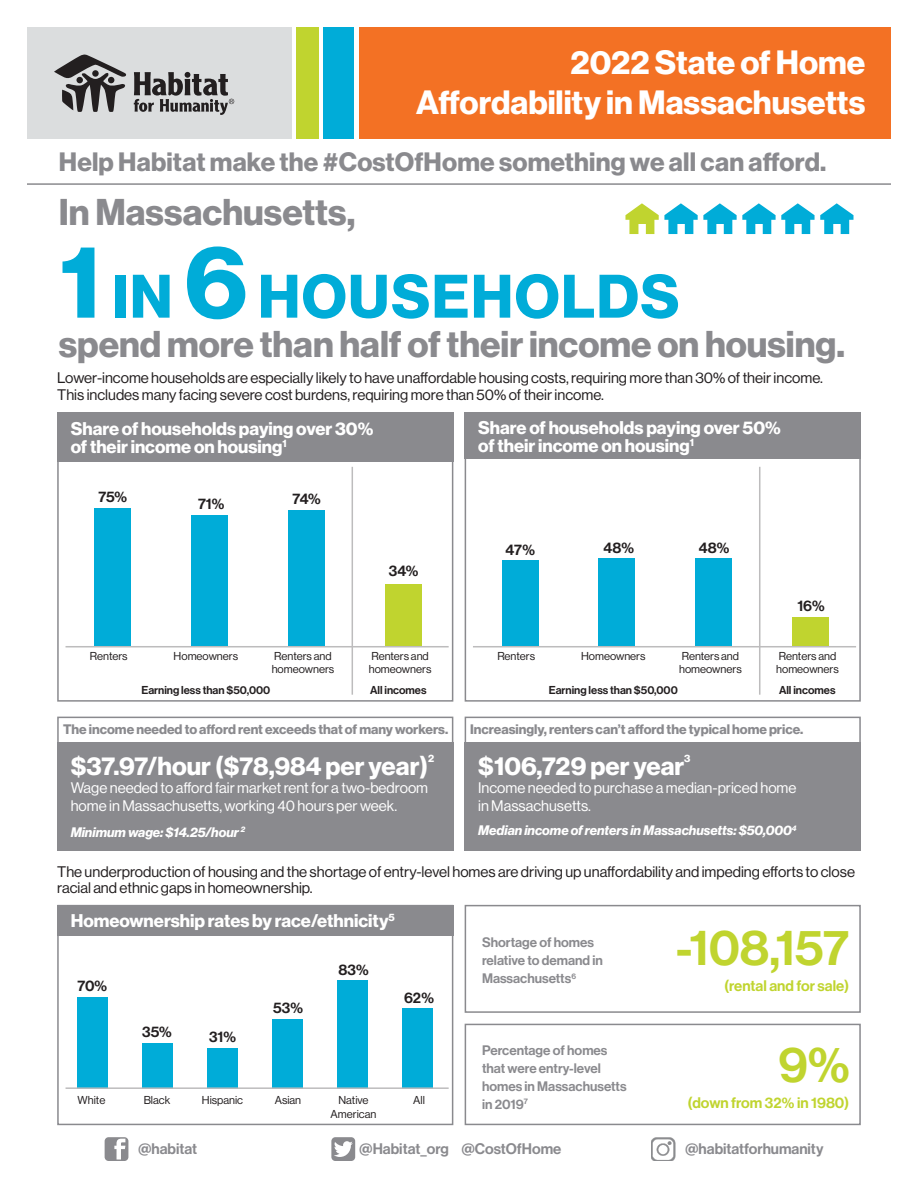
<style>
.page{position:relative;width:918px;height:1188px;background:#fff}
.page>*{position:absolute;margin:0;border:0;box-sizing:border-box;transform-origin:0 0}
.t1{font:245.25px "Chartwell Bars Vertical";color:#00acd8;scale:1.96 1}
.t2{font:174.15px "Chartwell Bars Vertical";color:#00acd8;scale:2.29 1}
.t3{font:60px "N Haas Grotesk DS Pro 75 Bd";letter-spacing:.025em;color:#00acd8}
.Box_1_Copy{font:49.5px "N Haas Grotesk DS Pro 65 Md";letter-spacing:-.005em;color:#c0d42f}
.State_text_in_gray{font:36.45px "N Haas Grotesk DS Pro 75 Bd";color:#8a8a8e}
.Top_Header_in_White{font:33px/39.6px "N Haas Grotesk DS Pro 75 Bd";color:#fff;text-align:right}
.t4{font:25.95px "N Haas Grotesk DS Pro 75 Bd";letter-spacing:.005em;color:#8a8a8e}
.Box_1_Header{font:25.5px "N Haas Grotesk DS Pro 75 Bd";color:#fff}
.Paragraph_Style_2{font:18px/18.6px "N Haas Grotesk DS Pro 75 Bd";color:#fff}
.t5{font:15px/16.5px "N Haas Grotesk DS Pro 55 Rg";color:#231f20}
.Box_1_Copy-2{font:15px/18px "N Haas Grotesk DS Pro 55 Rg";color:#fff}
.t6{font:15px "N Haas Grotesk DS Pro 65 Md";color:#8a8a8e}
.t7{font:15px "N Haas Grotesk DS Pro 65 Md";color:#231f20}
.Box_1_Copy-3{font:15px "N Haas Grotesk DS Pro 65 Md";color:#c0d42f}
.Box_1_Copy-4{font:13.5px/18px "N Haas Grotesk DS Pro 65 Md";color:#8a8a8e}
.t8{font:13.5px "N Haas Grotesk DS Pro 75 Bd";color:#8a8a8e}
.Box_1_Italic{font:13.5px "N Haas Grotesk DS Pro 76 Bd It";color:#fff}
.t9{font:11.25px/13.5px "N Haas Grotesk DS Pro 55 Rg";color:#231f20}
.t10{font:11.25px "N Haas Grotesk DS Pro 65 Md";color:#231f20}
.Box_1_Header-2{font:10.5px "N Haas Grotesk DS Pro 75 Bd";color:#fff}
.s1{font-size:97.5px}
.s2{color:#c0d42f}
</style>
<div class="page">
<div style="left:359px;top:27px;width:532px;height:112px;background:#f37124"></div>
<div style="left:324px;top:27px;width:30px;height:112px;background:#00acd8"></div>
<div style="left:296px;top:27px;width:23px;height:112px;background:#c0d42f"></div>
<div style="left:27px;top:27px;width:264px;height:112px;background:#dbddde"></div>
<svg style="left:54px;top:55px;width:73px;height:57px"></svg>
<svg style="left:134px;top:72px;width:100px;height:43px"></svg>
<svg style="left:105px;top:1137px;width:23px;height:24px"></svg>
<svg style="left:331px;top:1137px;width:24px;height:24px"></svg>
<img style="left:651px;top:1137px;width:24px;height:24px">
<div style="left:465px;top:717px;width:396px;height:133px;border:2px solid #8a8a8e"></div>
<div style="left:57px;top:717px;width:396px;height:133px;border:2px solid #8a8a8e"></div>
<div style="left:465px;top:1024px;width:396px;height:101px;border:2px solid #8a8a8e"></div>
<div style="left:465px;top:905px;width:396px;height:108px;border:2px solid #8a8a8e"></div>
<hr style="left:27px;top:183px;width:864px;height:2px;background:#8a8a8e">
<svg style="left:57px;top:904px;width:397px;height:222px"></svg>
<hr style="left:66px;top:1087px;width:383px;height:2px;background:#bdbcbd">
<div style="left:57px;top:905px;width:396px;height:31px;background:#8a8a8e"></div>
<hr style="left:759px;top:467px;width:1px;height:228px;background:#bdbcbd">
<div style="left:465px;top:429px;width:396px;height:273px;border:2px solid #8a8a8e"></div>
<div style="left:465px;top:413px;width:396px;height:46px;background:#8a8a8e"></div>
<hr style="left:473px;top:646px;width:383px;height:1px;background:#bdbcbd">
<hr style="left:352px;top:467px;width:1px;height:228px;background:#bdbcbd">
<div style="left:57px;top:429px;width:396px;height:273px;border:2px solid #8a8a8e"></div>
<div style="left:57px;top:413px;width:396px;height:49px;background:#8a8a8e"></div>
<hr style="left:66px;top:646px;width:383px;height:1px;background:#bdbcbd">
<div style="left:465px;top:742px;width:396px;height:108px;background:#8a8a8e"></div>
<div style="left:57px;top:742px;width:396px;height:108px;background:#8a8a8e"></div>
<svg style="left:625px;top:203px;width:229px;height:31px"></svg>
<p class="Top_Header_in_White" style="left:416px;top:44px;width:451px">2022 State of Home<br>Affordability in Massachusetts</p>
<h3 class="t4" style="left:59px;top:147px;width:769px">Help Habitat make the #CostOfHome something we all can afford.</h3>
<p class="State_text_in_gray" style="left:59px;top:191px;width:298px">In Massachusetts,</p>
<p class="t3" style="left:60px;top:262px;width:621px"><span class="s1">1</span> IN <span class="s1">6</span> HOUSEHOLDS</p>
<p class="State_text_in_gray" style="left:59px;top:323px;width:788px">spend more than half of their income on housing.</p>
<p class="t5" style="left:57px;top:370px;width:767px">Lower-income households are especially likely to have unaffordable housing costs, requiring more than 30% of their income.<br>This includes many facing severe cost burdens, requiring more than 50% of their income.</p>
<p class="Paragraph_Style_2" style="left:478px;top:418px;width:304px">Share of households paying over 50% of their income on housing<sup>1</sup></p>
<p class="Paragraph_Style_2" style="left:71px;top:419px;width:304px">Share of households paying over 30% of their income on housing<sup>1</sup></p>
<p class="t7" style="left:98px;top:488px;width:30px">75%</p>
<p class="t7" style="left:198px;top:495px;width:28px">71%</p>
<p class="t7" style="left:293px;top:490px;width:30px">74%</p>
<p class="t1" style="left:69px;top:411px;width:402px">75+71+74+<span class="s2">34</span>47+48+48+<span class="s2">16</span></p>
<p class="t7" style="left:505px;top:541px;width:31px">47%</p>
<p class="t7" style="left:603px;top:539px;width:32px">48%</p>
<p class="t7" style="left:699px;top:539px;width:32px">48%</p>
<p class="t7" style="left:389px;top:562px;width:31px">34%</p>
<p class="t7" style="left:797px;top:597px;width:29px">16%</p>
<p class="t9" style="left:90px;top:649px;width:39px">Renters</p>
<p class="t9" style="left:174px;top:649px;width:66px">Homeowners</p>
<p class="t9" style="left:272px;top:649px;width:64px">Renters and homeowners</p>
<p class="t9" style="left:369px;top:649px;width:64px">Renters and homeowners</p>
<p class="t10" style="left:141px;top:684px;width:131px">Earning less than $50,000</p>
<p class="t10" style="left:370px;top:684px;width:58px">All incomes</p>
<p class="t9" style="left:497px;top:649px;width:39px">Renters</p>
<p class="t9" style="left:581px;top:649px;width:66px">Homeowners</p>
<p class="t9" style="left:679px;top:649px;width:64px">Renters and homeowners</p>
<p class="t9" style="left:776px;top:649px;width:64px">Renters and homeowners</p>
<p class="t10" style="left:549px;top:684px;width:131px">Earning less than $50,000</p>
<p class="t10" style="left:779px;top:684px;width:58px">All incomes</p>
<p class="t8" style="left:63px;top:722px;width:387px">The income needed to afford rent exceeds that of many workers.</p>
<p class="t8" style="left:470px;top:722px;width:335px">Increasingly, renters can’t afford the typical home price.</p>
<p class="Box_1_Header" style="left:71px;top:751px;width:359px">$37.97/hour ($78,984 per year)</p>
<p class="Box_1_Header-2" style="left:428px;top:752px;width:8px">2</p>
<p class="Box_1_Copy-2" style="left:71px;top:779px;width:359px">Wage needed to afford fair market rent for a two-bedroom home in Massachusetts, working 40 hours per week.</p>
<p class="Box_1_Italic" style="left:71px;top:824px;width:176px">Minimum wage: $14.25/hour <sup>2</sup></p>
<p class="Box_1_Header" style="left:478px;top:751px;width:208px">$106,729 per year</p>
<p class="Box_1_Header-2" style="left:684px;top:752px;width:8px">3</p>
<p class="Box_1_Copy-2" style="left:478px;top:779px;width:320px">Income needed to purchase a median-priced home in Massachusetts.</p>
<p class="Box_1_Italic" style="left:478px;top:823px;width:320px">Median income of renters in Massachusetts: $50,000<sup>4</sup></p>
<p class="t5" style="left:57px;top:864px;width:799px">The underproduction of housing and the shortage of entry-level homes are driving up unaffordability and impeding efforts to close racial and ethnic gaps in homeownership.</p>
<p class="Paragraph_Style_2" style="left:71px;top:912px;width:326px">Homeownership rates by race/ethnicity<sup>5</sup></p>
<p class="t7" style="left:339px;top:961px;width:32px">83%</p>
<p class="t2" style="left:56px;top:922px;width:175px">70+35+31+53+83+62</p>
<p class="t9" style="left:78px;top:1094px;width:29px">White</p>
<p class="t9" style="left:144px;top:1094px;width:28px">Black</p>
<p class="t9" style="left:202px;top:1094px;width:43px">Hispanic</p>
<p class="t9" style="left:275px;top:1094px;width:28px">Asian</p>
<p class="t9" style="left:331px;top:1094px;width:47px;text-align:center">Native<br>American</p>
<p class="t9" style="left:413px;top:1094px;width:13px">All</p>
<p class="t7" style="left:77px;top:977px;width:31px">70%</p>
<p class="t7" style="left:404px;top:989px;width:31px">62%</p>
<p class="t7" style="left:273px;top:999px;width:31px">53%</p>
<p class="t7" style="left:142px;top:1023px;width:31px">35%</p>
<p class="t7" style="left:209px;top:1029px;width:28px">31%</p>
<p class="Box_1_Copy-4" style="left:482px;top:934px;width:122px">Shortage of homes relative to demand in<br>Massachusetts<sup>6</sup></p>
<p class="Box_1_Copy-4" style="left:482px;top:1041px;width:146px">Percentage of homes that were entry-level homes in Massachusetts in 2019<sup>7</sup></p>
<p class="Box_1_Copy" style="left:676px;top:919px;width:175px">-108,157</p>
<p class="Box_1_Copy-3" style="left:724px;top:977px;width:127px">(rental and for sale)</p>
<p class="Box_1_Copy" style="left:778px;top:1036px;width:72px">9%</p>
<p class="Box_1_Copy-3" style="left:687px;top:1094px;width:164px">(down from 32% in 1980)</p>
<p class="t6" style="left:138px;top:1140px;width:61px">@habitat</p>
<p class="t6" style="left:359px;top:1140px;width:204px">@Habitat_org @CostOfHome</p>
<p class="t6" style="left:685px;top:1140px;width:140px">@habitatforhumanity</p>
</div>
